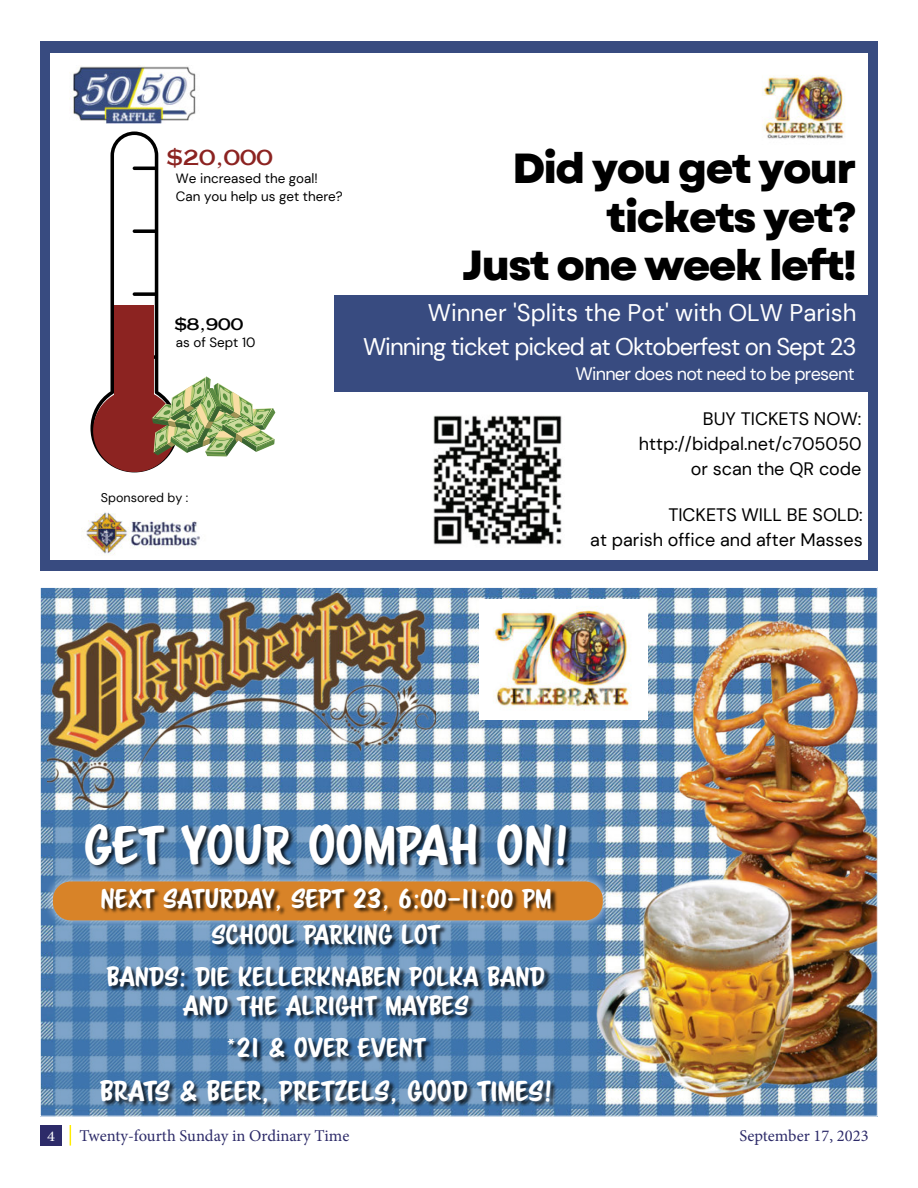
<style>
.page{position:relative;width:918px;height:1188px;background:#fff}
.page>*{position:absolute;margin:0;border:0;box-sizing:border-box;transform-origin:0 0}
.t1{font:48px "Scriptorama Markdown JF";letter-spacing:.01em;color:#fff}
.t2{font:800 42px/48.4px "Garet";letter-spacing:-.04em;color:#000;text-align:right}
.t3{font:25.5px "Scriptorama Markdown JF";letter-spacing:.01em;color:#fff}
.t4{font:24px/36.3px "Scriptorama Markdown JF";letter-spacing:.01em;color:#fff;text-align:center}
.t5{font:24px "DM Sans";letter-spacing:-.04em;color:#fff}
.t6{font:24px "DM Sans";color:#fff}
.t7{font:21px "Copperplate Gothic LT Pro 31 AB";color:#8c2321}
.t8{font:18px/24.8px "DM Sans";color:#000;text-align:right}
.t9{font:18px "DM Sans";letter-spacing:-.04em;color:#fff}
.t10{font:16.5px "Llmcdf Minion Pro";color:#2d2b69}
.t11{font:16.05px "Copperplate Gothic LT Pro 31 AB";color:#000}
.t12{font:14.85px "Gdjrbm Minion Pro";color:#fff;scale:1.11 1}
.t13{font:13.35px/18.1px "DM Sans";color:#000}
.t14{font:12.6px "DM Sans";color:#000}
</style>
<div class="page">
<div style="left:40px;top:1125px;width:22px;height:21px;background:#2d2b69"></div>
<svg style="left:70px;top:1125px;width:1px;height:21px"></svg>
<div style="left:40px;top:41px;width:838px;height:530px;background:#384b80"></div>
<div style="left:51px;top:53px;width:817px;height:506px;background:#fff"></div>
<div style="left:334px;top:296px;width:534px;height:96px;background:#384b80"></div>
<img style="left:69px;top:65px;width:127px;height:59px">
<img style="left:82px;top:512px;width:125px;height:48px">
<img style="left:433px;top:415px;width:129px;height:130px">
<img style="left:762px;top:75px;width:83px;height:64px">
<svg style="left:90px;top:131px;width:185px;height:341px"></svg>
<img style="left:42px;top:589px;width:834px;height:525px">
<img style="left:676px;top:599px;width:200px;height:506px">
<svg style="left:53px;top:810px;width:544px;height:299px;background:#5585b4"></svg>
<div style="left:44px;top:872px;width:568px;height:58px;background:#fff;opacity:.75"></div>
<div style="left:53px;top:881px;width:550px;height:39px;background:#d88328;border-radius:18px"></div>
<div style="left:86px;top:824px;width:486px;height:286px;background:#000;opacity:.75"></div>
<img style="left:48px;top:593px;width:387px;height:214px">
<img style="left:591px;top:869px;width:217px;height:235px">
<img style="left:479px;top:599px;width:169px;height:120px">
<p class="t7" style="left:167px;top:145px;width:108px">$20,000</p>
<p class="t13" style="left:176px;top:169px;width:168px">We increased the goal!<br>Can you help us get there?</p>
<p class="t11" style="left:174px;top:314px;width:70px">$8,900</p>
<p class="t13" style="left:176px;top:333px;width:81px">as of Sept 10</p>
<p class="t14" style="left:101px;top:490px;width:89px">Sponsored by :</p>
<h2 class="t2" style="left:462px;top:146px;width:396px">Did you get your tickets yet?<br>Just one week left!</h2>
<p class="t6" style="left:428px;top:298px;width:430px">Winner 'Splits the Pot' with OLW Parish</p>
<p class="t5" style="left:363px;top:332px;width:495px">Winning ticket picked at Oktoberfest on Sept 23</p>
<p class="t9" style="left:575px;top:362px;width:281px">Winner does not need to be present</p>
<p class="t8" style="left:639px;top:407px;width:224px">BUY TICKETS NOW: http://bidpal.net/c705050 or scan the QR code</p>
<p class="t8" style="left:590px;top:502px;width:274px">TICKETS WILL BE SOLD:<br>at parish office and after Masses</p>
<h1 class="t1" style="left:84px;top:814px;width:486px">GET YOUR OOMPAH ON!</h1>
<p class="t4" style="left:100px;top:880px;width:453px">NEXT SATURDAY, SEPT 23, 6:00–11:00 PM<br>SCHOOL PARKING LOT</p>
<p class="t4" style="left:107px;top:963px;width:440px;line-height:28.8px">BANDS: DIE KELLERKNABEN POLKA BAND<br>AND THE ALRIGHT MAYBES</p>
<p class="t4" style="left:226px;top:1030px;width:201px">*21 &amp; OVER EVENT</p>
<p class="t3" style="left:100px;top:1075px;width:453px">BRATS &amp; BEER, PRETZELS, GOOD TIMES!</p>
<p class="t12" style="left:47px;top:1127px;width:9px">4</p>
<p class="t10" style="left:80px;top:1125px;width:271px">Twenty-fourth Sunday in Ordinary Time</p>
<p class="t10" style="left:739px;top:1125px;width:131px">September 17, 2023</p>
</div>
